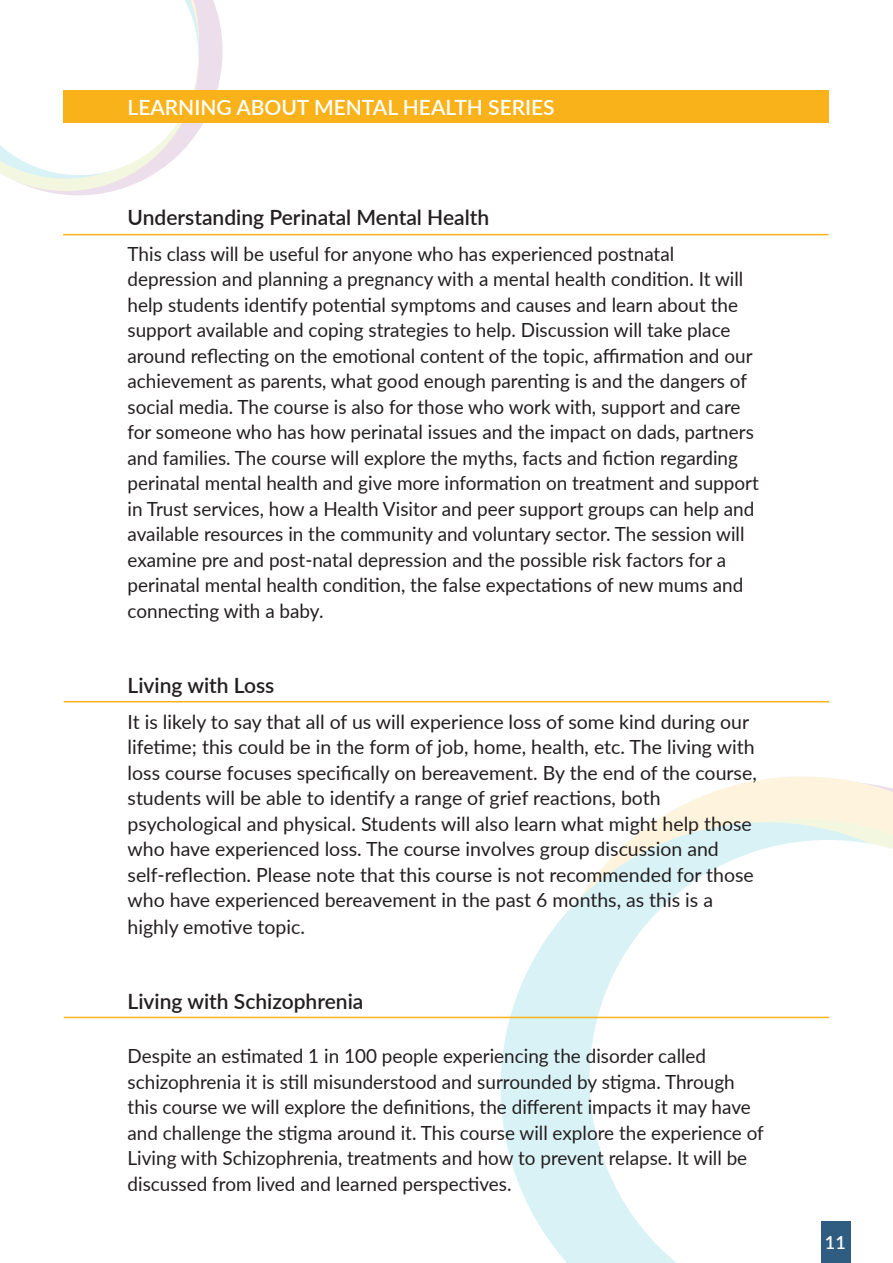
<style>
.page{position:relative;width:893px;height:1263px;background:#fff}
.page>*{position:absolute;margin:0;border:0;box-sizing:border-box;transform-origin:0 0}
.t1{font:600 21px "Lato";color:#231f20}
.t2{font:600 21px "Lato";color:#fff}
.t3{font:19.5px/25.5px "Lato";color:#231f20}
.t4{font:600 18px "Lato";color:#fff}
</style>
<div class="page">
<svg style="left:659px;top:776px;width:234px;height:43px;fill:#fef3dc"></svg>
<svg style="left:501px;top:822px;width:392px;height:441px;fill:#d9f2f6"></svg>
<svg style="left:590px;top:840px;width:303px;height:423px"></svg>
<svg style="left:0;top:0;width:223px;height:195px"></svg>
<div style="left:821px;top:1221px;width:30px;height:42px;background:#2f5d81"></div>
<div style="left:64px;top:90px;width:765px;height:32px;background:#f9b21a"></div>
<hr style="left:63px;top:234px;width:765px;height:1px;background:#f9b21a">
<hr style="left:64px;top:701px;width:765px;height:1px;background:#f9b21a">
<hr style="left:64px;top:1017px;width:765px;height:1px;background:#f9b21a">
<p class="t2" style="left:128px;top:92px;width:429px">LEARNING ABOUT MENTAL HEALTH SERIES</p>
<p class="t1" style="left:128px;top:202px;width:363px">Understanding Perinatal Mental Health</p>
<p class="t3" style="left:128px;top:240px;width:548px">This class will be useful for anyone who has experienced postnatal</p>
<p class="t3" style="left:128px;top:265px;width:633px">depression and planning a pregnancy with a mental health condition. It will help students identify potential symptoms and causes and learn about the support available and coping strategies to help. Discussion will take place around reflecting on the emotional content of the topic, affirmation and our achievement as parents, what good enough parenting is and the dangers of social media. The course is also for those who work with, support and care for someone who has how perinatal issues and the impact on dads, partners and families. The course will explore the myths, facts and fiction regarding perinatal mental health and give more information on treatment and support in Trust services, how a Health Visitor and peer support groups can help and available resources in the community and voluntary sector. The session will examine pre and post-natal depression and the possible risk factors for a perinatal mental health condition, the false expectations of new mums and connecting with a baby.</p>
<p class="t1" style="left:128px;top:670px;width:148px">Living with Loss</p>
<p class="t3" style="left:128px;top:708px;width:623px">It is likely to say that all of us will experience loss of some kind during our</p>
<p class="t3" style="left:128px;top:733px;width:631px;text-align:justify">lifetime; this could be in the form of job, home, health, etc. The living with loss course focuses specifically on bereavement. By the end of the course, students will be able to identify a range of grief reactions, both</p>
<p class="t3" style="left:128px;top:810px;width:628px">psychological and physical. Students will also learn what might help those who have experienced loss. The course involves group discussion and self-reflection. Please note that this course is not recommended for those who have experienced bereavement in the past 6 months, as this is a</p>
<p class="t3" style="left:128px;top:913px;width:179px">highly emotive topic.</p>
<p class="t1" style="left:128px;top:986px;width:237px">Living with Schizophrenia</p>
<p class="t3" style="left:128px;top:1042px;width:580px">Despite an estimated 1 in 100 people experiencing the disorder called</p>
<p class="t3" style="left:128px;top:1068px;width:638px">schizophrenia it is still misunderstood and surrounded by stigma. Through this course we will explore the definitions, the different impacts it may have and challenge the stigma around it. This course will explore the experience of Living with Schizophrenia, treatments and how to prevent relapse. It will be discussed from lived and learned perspectives.</p>
<p class="t4" style="left:825px;top:1229px;width:22px">11</p>
</div>
